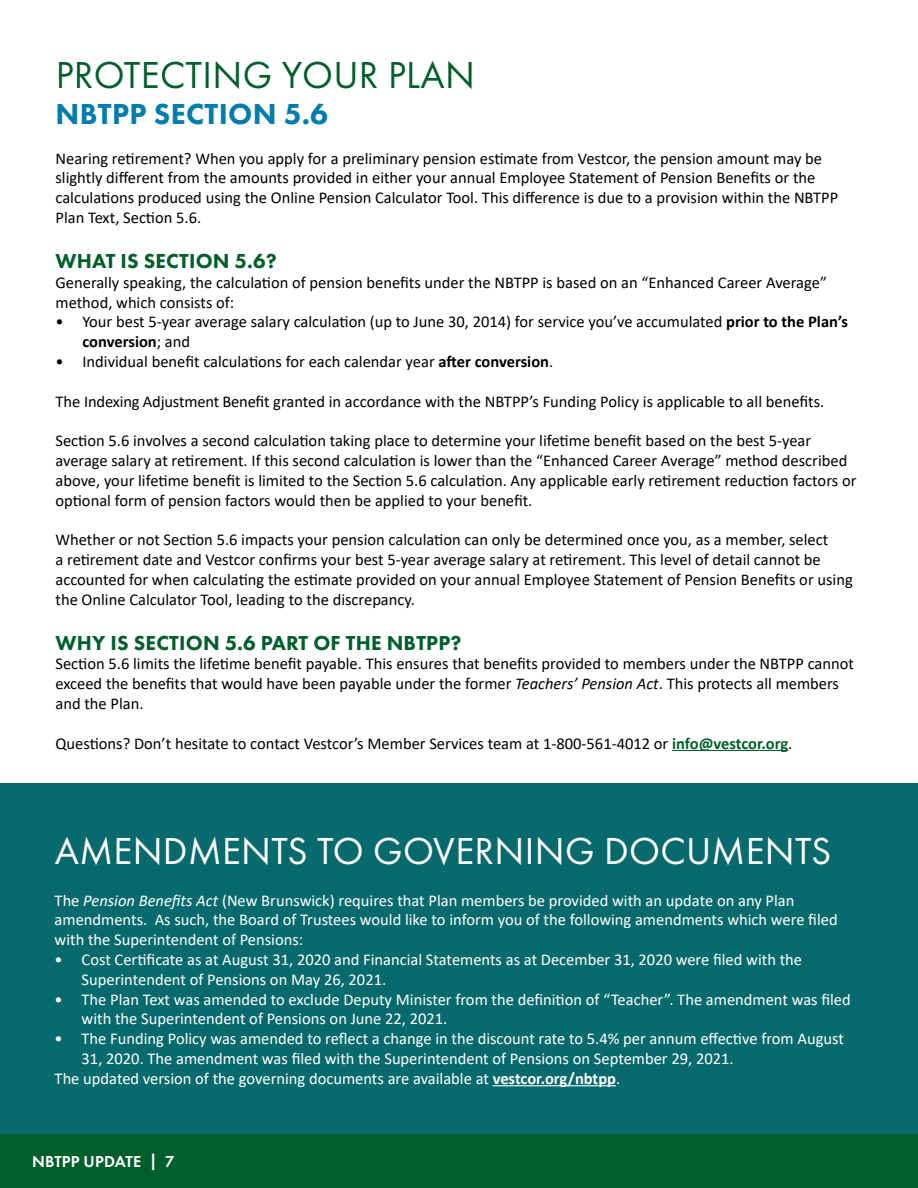
<style>
.page{position:relative;width:918px;height:1188px;background:#fff}
.page>*{position:absolute;margin:0;border:0;box-sizing:border-box;transform-origin:0 0}
.t1{font:39px "Futura PT";letter-spacing:.01em;color:#fff}
.t2{font:39px "Futura PT";letter-spacing:.01em;color:#005f2a}
.t3{font:800 30px "Futura PT";letter-spacing:.01em;color:#007dac}
.t4{font:800 21px "Futura PT";letter-spacing:.01em;color:#005f2a}
.t5{font:16.5px/19.8px "Calibri";color:#000}
.t6{font:16.5px/19.8px "Calibri";color:#fff}
.t7{font:600 16.5px "Futura PT";letter-spacing:.01em;color:#fff}
.s1{font-weight:700}
.s2{font-style:italic}
.s3{font-weight:700;color:#005f2a}
</style>
<div class="page">
<div style="left:0;top:783px;width:918px;height:357px;background:#086a6c"></div>
<div style="left:0;top:1135px;width:918px;height:53px;background:#005f2a"></div>
<hr style="left:493px;top:1085px;width:123px;height:1px;background:#fff">
<hr style="left:672px;top:750px;width:116px;height:1px;background:#005f2a">
<h1 class="t2" style="left:56px;top:52px;width:421px">PROTECTING YOUR PLAN</h1>
<h2 class="t3" style="left:56px;top:95px;width:274px">NBTPP SECTION 5.6</h2>
<p class="t5" style="left:56px;top:148px;width:784px">Nearing retirement? When you apply for a preliminary pension estimate from Vestcor, the pension amount may be slightly different from the amounts provided in either your annual Employee Statement of Pension Benefits or the calculations produced using the Online Pension Calculator Tool. This difference is due to a provision within the NBTPP Plan Text, Section 5.6.</p>
<p class="t4" style="left:56px;top:248px;width:223px">WHAT IS SECTION 5.6?</p>
<p class="t5" style="left:56px;top:272px;width:773px">Generally speaking, the calculation of pension benefits under the NBTPP is based on an “Enhanced Career Average” method, which consists of:</p>
<p class="t5" style="left:82px;top:312px;width:767px;text-indent:-27px">• Your best 5-year average salary calculation (up to June 30, 2014) for service you’ve accumulated <span class="s1">prior to the Plan’s conversion</span>; and</p>
<p class="t5" style="left:56px;top:351px;width:499px">• Individual benefit calculations for each calendar year <span class="s1">after conversion</span>.</p>
<p class="t5" style="left:55px;top:391px;width:770px">The Indexing Adjustment Benefit granted in accordance with the NBTPP’s Funding Policy is applicable to all benefits.</p>
<p class="t5" style="left:55px;top:430px;width:802px">Section 5.6 involves a second calculation taking place to determine your lifetime benefit based on the best 5-year average salary at retirement. If this second calculation is lower than the “Enhanced Career Average” method described above, your lifetime benefit is limited to the Section 5.6 calculation. Any applicable early retirement reduction factors or optional form of pension factors would then be applied to your benefit.</p>
<p class="t5" style="left:55px;top:529px;width:799px">Whether or not Section 5.6 impacts your pension calculation can only be determined once you, as a member, select<br>a retirement date and Vestcor confirms your best 5-year average salary at retirement. This level of detail cannot be accounted for when calculating the estimate provided on your annual Employee Statement of Pension Benefits or using the Online Calculator Tool, leading to the discrepancy.</p>
<p class="t4" style="left:56px;top:629px;width:407px">WHY IS SECTION 5.6 PART OF THE NBTPP?</p>
<p class="t5" style="left:56px;top:654px;width:800px">Section 5.6 limits the lifetime benefit payable. This ensures that benefits provided to members under the NBTPP cannot exceed the benefits that would have been payable under the former <span class="s2">Teachers’ Pension Act</span>. This protects all members and the Plan.</p>
<p class="t5" style="left:56px;top:733px;width:738px">Questions? Don’t hesitate to contact Vestcor’s Member Services team at 1-800-561-4012 or <span class="s3">info@vestcor.org</span>.</p>
<h1 class="t1" style="left:55px;top:828px;width:778px">AMENDMENTS TO GOVERNING DOCUMENTS</h1>
<p class="t6" style="left:55px;top:890px;width:785px">The <span class="s2">Pension Benefits Act</span> (New Brunswick) requires that Plan members be provided with an update on any Plan amendments. As such, the Board of Trustees would like to inform you of the following amendments which were filed with the Superintendent of Pensions:</p>
<p class="t6" style="left:82px;top:949px;width:722px;text-indent:-27px">• Cost Certificate as at August 31, 2020 and Financial Statements as at December 31, 2020 were filed with the<br>Superintendent of Pensions on May 26, 2021.</p>
<p class="t6" style="left:82px;top:989px;width:771px;text-indent:-27px">• The Plan Text was amended to exclude Deputy Minister from the definition of “Teacher”. The amendment was filed with the Superintendent of Pensions on June 22, 2021.</p>
<p class="t6" style="left:55px;top:1029px;width:791px">• The Funding Policy was amended to reflect a change in the discount rate to 5.4% per annum effective from August</p>
<p class="t6" style="left:82px;top:1048px;width:654px">31, 2020. The amendment was filed with the Superintendent of Pensions on September 29, 2021.</p>
<p class="t6" style="left:55px;top:1068px;width:567px">The updated version of the governing documents are available at <span class="s1">vestcor.org/nbtpp</span>.</p>
<p class="t7" style="left:32px;top:1151px;width:144px">NBTPP UPDATE | 7</p>
</div>
